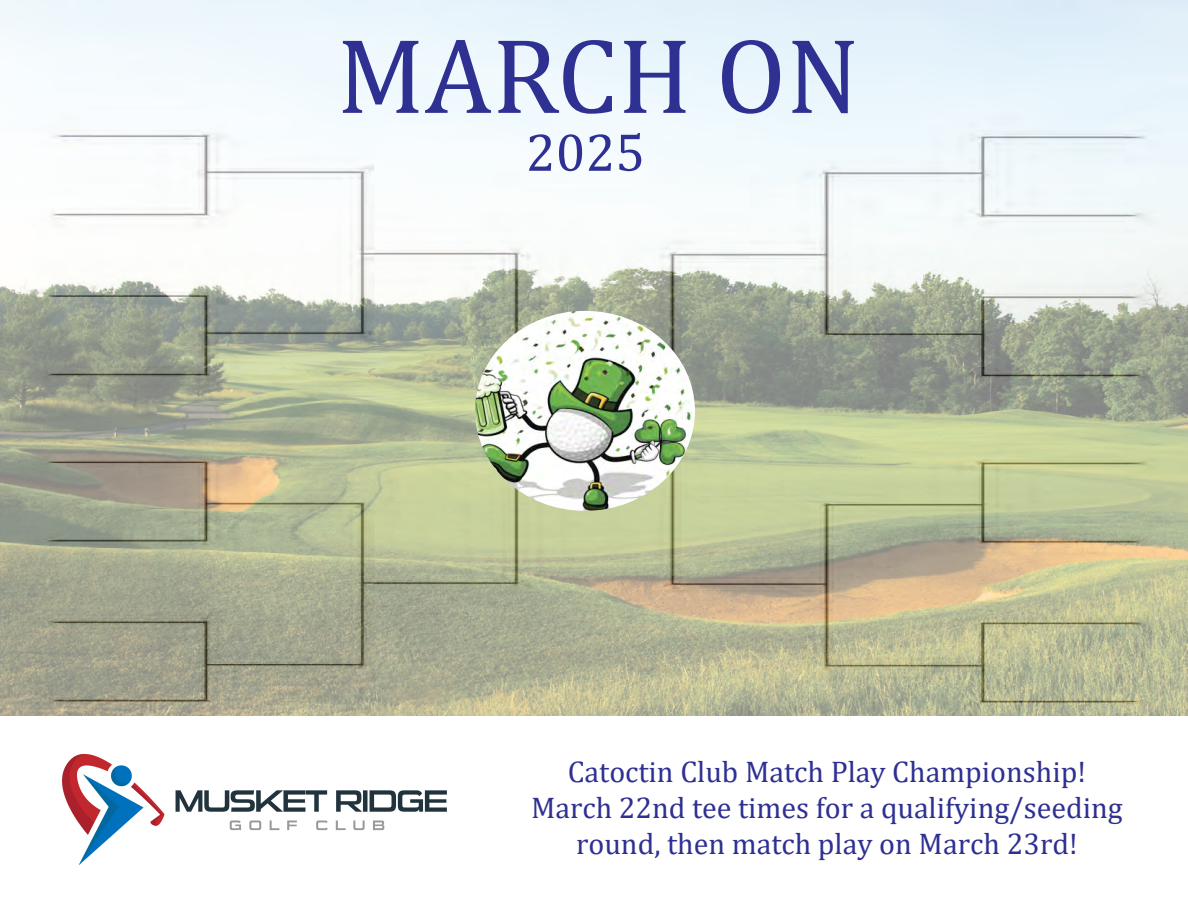
<style>
.page{position:relative;width:1188px;height:918px;background:#fff}
.page>*{position:absolute;margin:0;border:0;box-sizing:border-box;transform-origin:0 0}
.t1{font:108px "Cambria Math";color:#2e3092}
.t2{font:54px "Cambria Math";color:#2e3092}
.t3{font:30px/36px "Cambria Math";color:#2e3092;text-align:center}
</style>
<div class="page">
<img style="left:0;top:0;width:1188px;height:715px">
<img style="left:475px;top:311px;width:220px;height:200px">
<img style="left:62px;top:753px;width:385px;height:113px">
<h1 class="t1" style="left:337px;top:12px;width:525px">MARCH ON</h1>
<h2 class="t2" style="left:526px;top:121px;width:121px">2025</h2>
<p class="t3" style="left:531px;top:754px;width:593px">Catoctin Club Match Play Championship!<br>March 22nd tee times for a qualifying/seeding round, then match play on March 23rd!</p>
</div>
